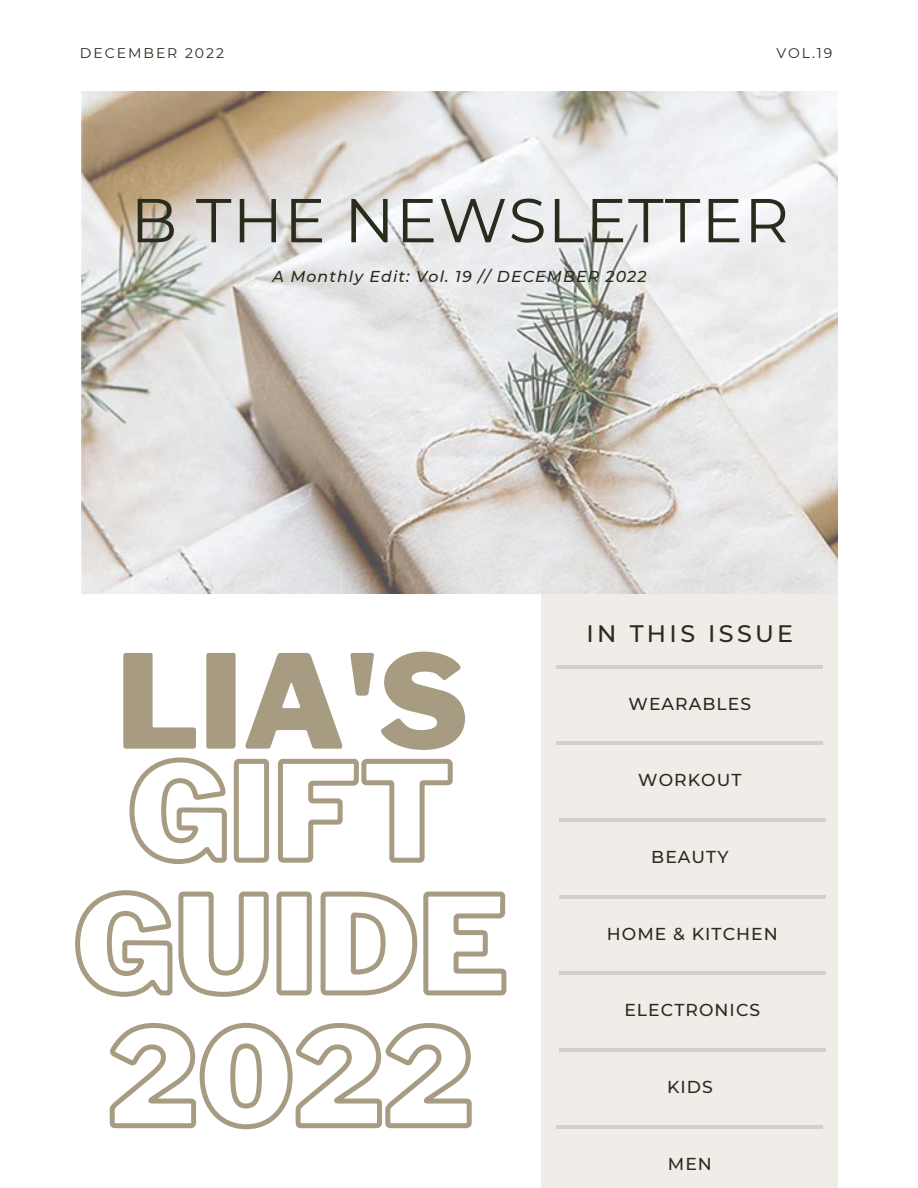
<style>
.page{position:relative;width:918px;height:1188px;background:#fff}
.page>*{position:absolute;margin:0;border:0;box-sizing:border-box;transform-origin:0 0}
.t1{font:900 129px "Libre Franklin";color:#a79b82}
.t2{font:61.95px "Montserrat";letter-spacing:.02em;color:#292b1d}
.t3{font:500 23.85px "Montserrat";letter-spacing:.14em;color:#292b1d}
.t4{font:500 17.25px "Montserrat";letter-spacing:.06em;color:#292b1d}
.t5{font:italic 500 15.75px "Montserrat";letter-spacing:.07em;color:#292b1d}
.t6{font:13.95px "Montserrat";letter-spacing:.14em;color:#292b1d}
</style>
<div class="page">
<div style="left:542px;top:594px;width:296px;height:594px;background:#efebe7"></div>
<hr style="left:559px;top:818px;width:267px;height:4px;background:#d3d0cb">
<hr style="left:556px;top:665px;width:267px;height:3px;background:#292b1d">
<img style="left:81px;top:92px;width:756px;height:502px">
<hr style="left:556px;top:742px;width:267px;height:3px;background:#292b1d">
<hr style="left:559px;top:895px;width:267px;height:3px;background:#292b1d">
<hr style="left:559px;top:972px;width:267px;height:3px;background:#292b1d">
<hr style="left:559px;top:1048px;width:267px;height:4px;background:#d3d0cb">
<hr style="left:556px;top:1125px;width:267px;height:3px;background:#292b1d">
<svg style="left:129px;top:757px;width:324px;height:107px"></svg>
<svg style="left:75px;top:890px;width:432px;height:107px"></svg>
<svg style="left:109px;top:1022px;width:363px;height:108px"></svg>
<p class="t6" style="left:80px;top:44px;width:146px">DECEMBER 2022</p>
<p class="t6" style="left:776px;top:44px;width:58px">VOL.19</p>
<h2 class="t2" style="left:131px;top:182px;width:660px">B THE NEWSLETTER</h2>
<p class="t5" style="left:272px;top:267px;width:376px">A Monthly Edit: Vol. 19 // DECEMBER 2022</p>
<h1 class="t1" style="left:117px;top:624px;width:353px">LIA'S</h1>
<h3 class="t3" style="left:587px;top:619px;width:208px">IN THIS ISSUE</h3>
<p class="t4" style="left:629px;top:693px;width:124px">WEARABLES</p>
<p class="t4" style="left:638px;top:770px;width:105px">WORKOUT</p>
<p class="t4" style="left:651px;top:846px;width:79px">BEAUTY</p>
<p class="t4" style="left:607px;top:923px;width:172px">HOME &amp; KITCHEN</p>
<p class="t4" style="left:624px;top:1000px;width:137px">ELECTRONICS</p>
<p class="t4" style="left:667px;top:1076px;width:47px">KIDS</p>
<p class="t4" style="left:668px;top:1153px;width:46px">MEN</p>
</div>
